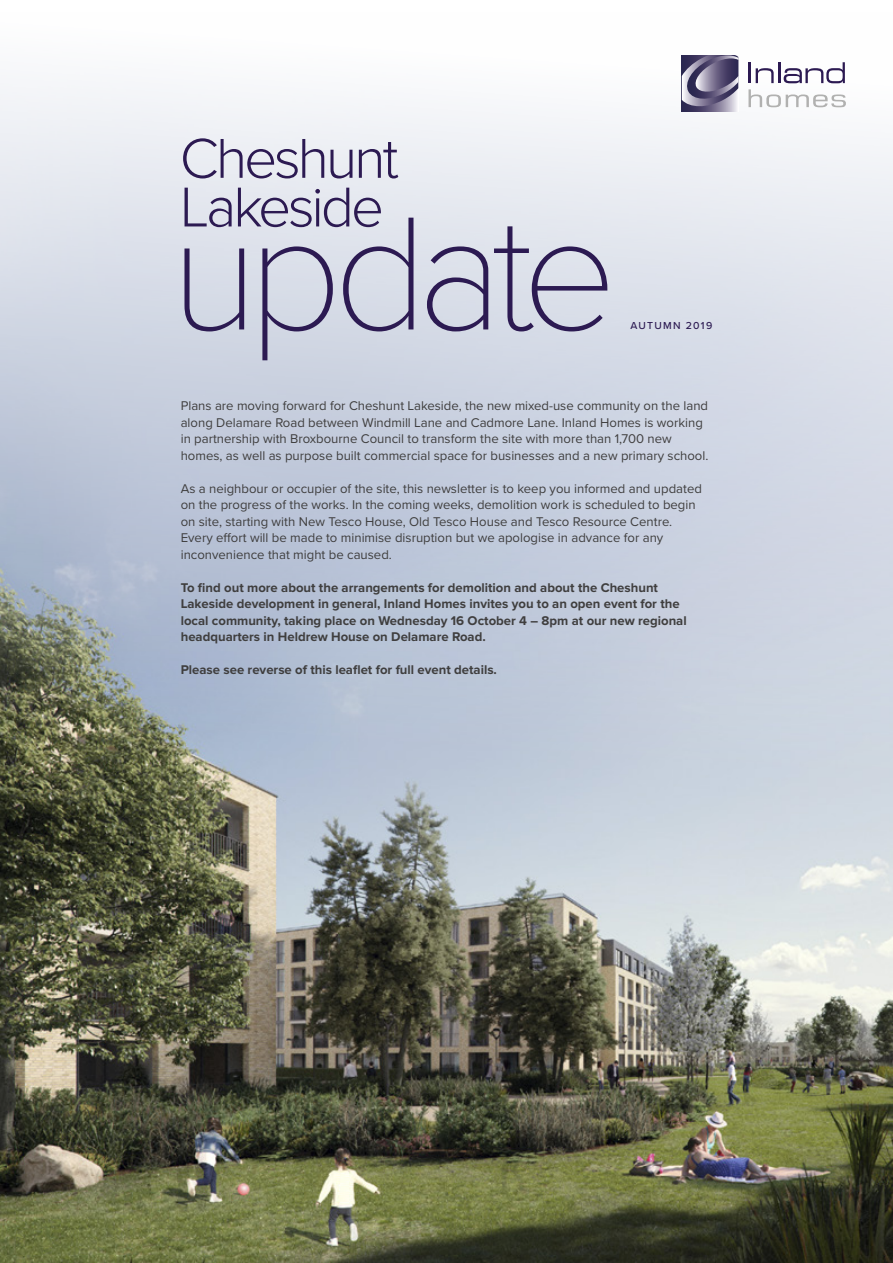
<style>
.page{position:relative;width:893px;height:1263px;background:#fff}
.page>*{position:absolute;margin:0;border:0;box-sizing:border-box;transform-origin:0 0}
.t1{font:100 167.7px "Proxima Nova T";letter-spacing:-.065em;color:#2c1a52}
.t2{font:300 58.2px/48.6px "Proxima Nova";letter-spacing:-.055em;color:#2c1a52}
.t3{font:13.2px/16.5px "Proxima Nova";color:#3f3e3e}
.t4{font:700 13.2px/16.5px "Proxima Nova";color:#3f3e3e}
.t5{font:500 10.5px "Proxima Nova";letter-spacing:.12em;color:#2c1a52}
</style>
<div class="page">
<img style="left:0;top:55px;width:893px;height:1208px">
<svg style="left:682px;top:109px;width:56px;height:3px"></svg>
<svg style="left:682px;top:55px;width:56px;height:54px;background:#77708e"></svg>
<hr style="left:748px;top:62px;width:3px;height:21px;background:#2c1a52">
<svg style="left:756px;top:68px;width:18px;height:15px"></svg>
<hr style="left:778px;top:62px;width:2px;height:21px;background:#2c1a52">
<svg style="left:784px;top:62px;width:61px;height:21px"></svg>
<svg style="left:748px;top:89px;width:98px;height:18px"></svg>
<h2 class="t2" style="left:180px;top:131px;width:221px">Cheshunt<br>Lakeside</h2>
<h1 class="t1" style="left:170px;top:148px;width:449px">update</h1>
<p class="t5" style="left:630px;top:318px;width:83px">AUTUMN 2019</p>
<p class="t3" style="left:181px;top:397px;width:529px">Plans are moving forward for Cheshunt Lakeside, the new mixed-use community on the land along Delamare Road between Windmill Lane and Cadmore Lane. Inland Homes is working in partnership with Broxbourne Council to transform the site with more than 1,700 new homes, as well as purpose built commercial space for businesses and a new primary school.</p>
<p class="t3" style="left:181px;top:480px;width:523px">As a neighbour or occupier of the site, this newsletter is to keep you informed and updated on the progress of the works. In the coming weeks, demolition work is scheduled to begin on site, starting with New Tesco House, Old Tesco House and Tesco Resource Centre.<br>Every effort will be made to minimise disruption but we apologise in advance for any inconvenience that might be caused.</p>
<p class="t4" style="left:181px;top:579px;width:507px">To find out more about the arrangements for demolition and about the Cheshunt Lakeside development in general, Inland Homes invites you to an open event for the local community, taking place on Wednesday 16 October 4 – 8pm at our new regional headquarters in Heldrew House on Delamare Road.</p>
<p class="t4" style="left:181px;top:662px;width:318px">Please see reverse of this leaflet for full event details.</p>
</div>
